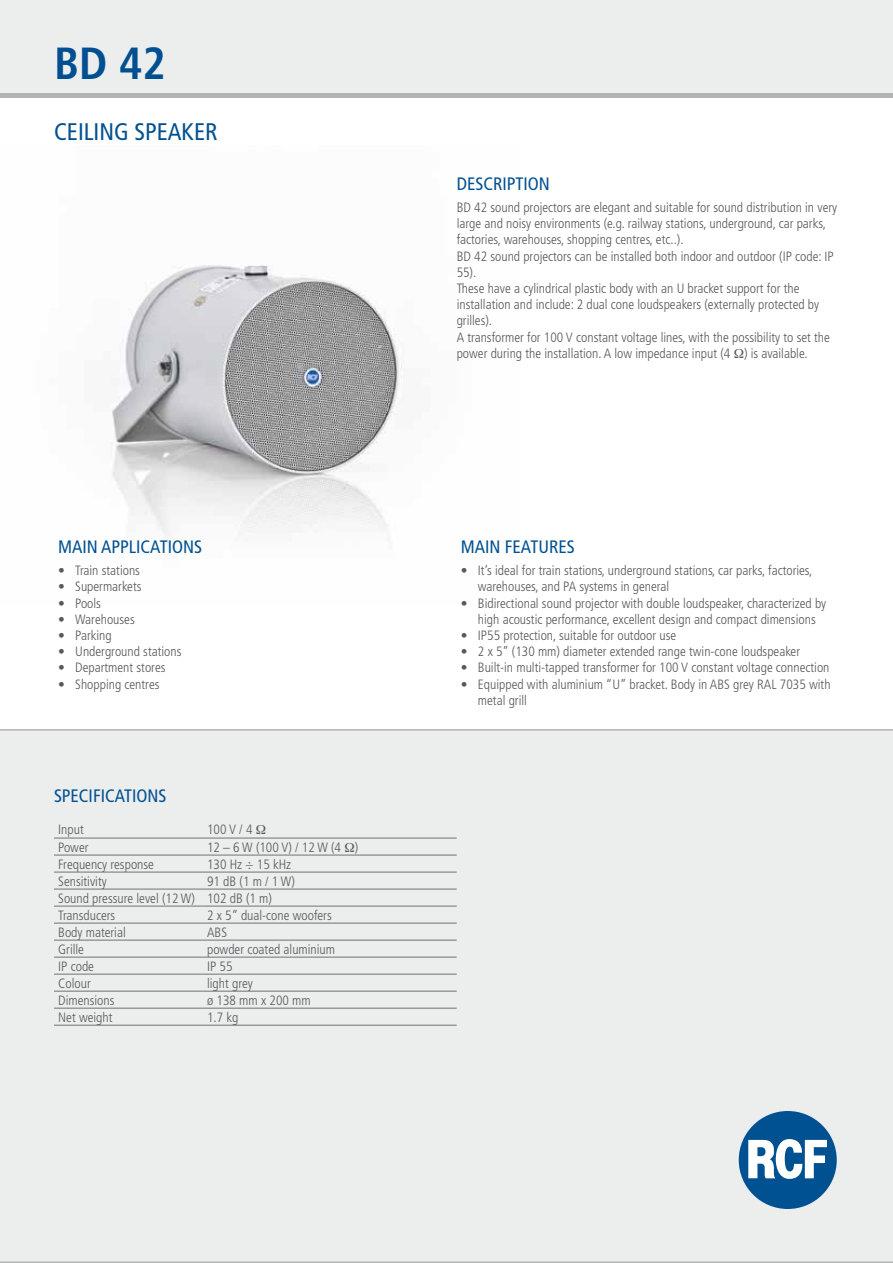
<style>
.page{position:relative;width:893px;height:1263px;background:#fff}
.page>*{position:absolute;margin:0;border:0;box-sizing:border-box;transform-origin:0 0}
.t1{font:700 condensed 45px "Frutiger";color:#005091}
.t2{font:condensed 24px "Frutiger";color:#005091}
.t3{font:condensed 18px "Frutiger";color:#005091}
.t4{font:300 condensed 13.5px/16.2px "Frutiger";color:#58585a}
</style>
<div class="page">
<div style="left:0;top:729px;width:893px;height:534px;background:#eceded"></div>
<img style="left:111px;top:265px;width:293px;height:276px">
<div style="left:0;top:0;width:893px;height:94px;background:#eceded"></div>
<hr style="left:54px;top:838px;width:149px;height:1px;background:#707172">
<hr style="left:203px;top:838px;width:254px;height:1px;background:#707172">
<hr style="left:54px;top:855px;width:149px;height:1px;background:#707172">
<hr style="left:203px;top:855px;width:254px;height:1px;background:#707172">
<hr style="left:54px;top:872px;width:149px;height:1px;background:#707172">
<hr style="left:203px;top:872px;width:254px;height:1px;background:#707172">
<hr style="left:54px;top:889px;width:149px;height:1px;background:#707172">
<hr style="left:203px;top:889px;width:254px;height:1px;background:#707172">
<hr style="left:54px;top:906px;width:149px;height:1px;background:#707172">
<hr style="left:203px;top:906px;width:254px;height:1px;background:#707172">
<hr style="left:54px;top:923px;width:149px;height:1px;background:#707172">
<hr style="left:203px;top:923px;width:254px;height:1px;background:#707172">
<hr style="left:54px;top:940px;width:149px;height:1px;background:#707172">
<hr style="left:203px;top:940px;width:254px;height:1px;background:#707172">
<hr style="left:54px;top:957px;width:149px;height:1px;background:#707172">
<hr style="left:203px;top:957px;width:254px;height:1px;background:#707172">
<hr style="left:54px;top:974px;width:149px;height:1px;background:#707172">
<hr style="left:203px;top:974px;width:254px;height:1px;background:#707172">
<hr style="left:54px;top:991px;width:149px;height:1px;background:#707172">
<hr style="left:203px;top:991px;width:254px;height:1px;background:#707172">
<hr style="left:54px;top:1008px;width:149px;height:1px;background:#707172">
<hr style="left:203px;top:1008px;width:254px;height:1px;background:#707172">
<hr style="left:54px;top:1025px;width:149px;height:1px;background:#707172">
<hr style="left:203px;top:1025px;width:254px;height:1px;background:#707172">
<hr style="left:0;top:94px;width:893px;height:4px;background:#b1b3b4">
<div style="left:739px;top:1111px;width:98px;height:98px;background:#005192;border-radius:50%"></div>
<svg style="left:748px;top:1139px;width:79px;height:40px"></svg>
<svg style="left:256px;top:825px;width:9px;height:9px"></svg>
<svg style="left:345px;top:842px;width:9px;height:10px"></svg>
<h1 class="t1" style="left:54px;top:37px;width:113px">BD 42</h1>
<h2 class="t2" style="left:54px;top:118px;width:165px">CEILING SPEAKER</h2>
<h3 class="t3" style="left:58px;top:536px;width:145px">MAIN APPLICATIONS</h3>
<p class="t4" style="left:58px;top:562px;width:83px">• Train stations</p>
<p class="t4" style="left:58px;top:579px;width:85px">• Supermarkets</p>
<p class="t4" style="left:58px;top:595px;width:44px">• Pools</p>
<p class="t4" style="left:58px;top:611px;width:78px">• Warehouses</p>
<p class="t4" style="left:58px;top:627px;width:55px">• Parking</p>
<p class="t4" style="left:58px;top:643px;width:125px">• Underground stations</p>
<p class="t4" style="left:58px;top:660px;width:109px">• Department stores</p>
<p class="t4" style="left:58px;top:676px;width:103px">• Shopping centres</p>
<h3 class="t3" style="left:54px;top:785px;width:114px">SPECIFICATIONS</h3>
<p class="t4" style="left:58px;top:822px;width:27px">Input</p>
<p class="t4" style="left:207px;top:822px;width:47px">100 V / 4</p>
<p class="t4" style="left:58px;top:839px;width:32px">Power</p>
<p class="t4" style="left:207px;top:839px;width:153px">12 – 6 W (100 V) / 12 W (4 )</p>
<p class="t4" style="left:58px;top:856px;width:97px">Frequency response</p>
<p class="t4" style="left:207px;top:856px;width:86px">130 Hz ÷ 15 kHz</p>
<p class="t4" style="left:58px;top:873px;width:50px">Sensitivity</p>
<p class="t4" style="left:58px;top:873px;width:238px;line-height:17px;text-indent:149px">91 dB (1 m / 1 W)<br>Sound pressure level (12 W) 102 dB (1 m)<br>Transducers</p>
<p class="t4" style="left:207px;top:907px;width:126px">2 x 5” dual-cone woofers</p>
<p class="t4" style="left:58px;top:924px;width:69px">Body material</p>
<p class="t4" style="left:207px;top:924px;width:22px">ABS</p>
<p class="t4" style="left:58px;top:941px;width:27px">Grille</p>
<p class="t4" style="left:207px;top:941px;width:130px">powder coated aluminium</p>
<p class="t4" style="left:58px;top:958px;width:37px">IP code</p>
<p class="t4" style="left:207px;top:958px;width:27px">IP 55</p>
<p class="t4" style="left:58px;top:975px;width:34px">Colour</p>
<p class="t4" style="left:207px;top:975px;width:47px">light grey</p>
<p class="t4" style="left:58px;top:992px;width:58px">Dimensions</p>
<p class="t4" style="left:207px;top:992px;width:105px">ø 138 mm x 200 mm</p>
<p class="t4" style="left:58px;top:1009px;width:56px">Net weight</p>
<p class="t4" style="left:207px;top:1009px;width:33px">1.7 kg</p>
<h3 class="t3" style="left:457px;top:173px;width:95px">DESCRIPTION</h3>
<p class="t4" style="left:457px;top:199px;width:382px">BD 42 sound projectors are elegant and suitable for sound distribution in very large and noisy environments (e.g. railway stations, underground, car parks, factories, warehouses, shopping centres, etc..).<br>BD 42 sound projectors can be installed both indoor and outdoor (IP code: IP 55).<br>These have a cylindrical plastic body with an U bracket support for the installation and include: 2 dual cone loudspeakers (externally protected by grilles).<br>A transformer for 100 V constant voltage lines, with the possibility to set the power during the installation. A low impedance input (4 ) is available.</p>
<h3 class="t3" style="left:461px;top:536px;width:115px">MAIN FEATURES</h3>
<p class="t4" style="left:478px;top:562px;width:336px;text-indent:-17px">• It’s ideal for train stations, underground stations, car parks, factories, warehouses, and PA systems in general</p>
<p class="t4" style="left:461px;top:595px;width:367px;text-align:center">• Bidirectional sound projector with double loudspeaker, characterized by high acoustic performance, excellent design and compact dimensions</p>
<p class="t4" style="left:461px;top:627px;width:217px">• IP55 protection, suitable for outdoor use</p>
<p class="t4" style="left:461px;top:643px;width:341px">• 2 x 5” (130 mm) diameter extended range twin-cone loudspeaker</p>
<p class="t4" style="left:461px;top:660px;width:370px">• Built-in multi-tapped transformer for 100 V constant voltage connection</p>
<p class="t4" style="left:478px;top:676px;width:354px;text-indent:-17px">• Equipped with aluminium “U” bracket. Body in ABS grey RAL 7035 with metal grill</p>
</div>
